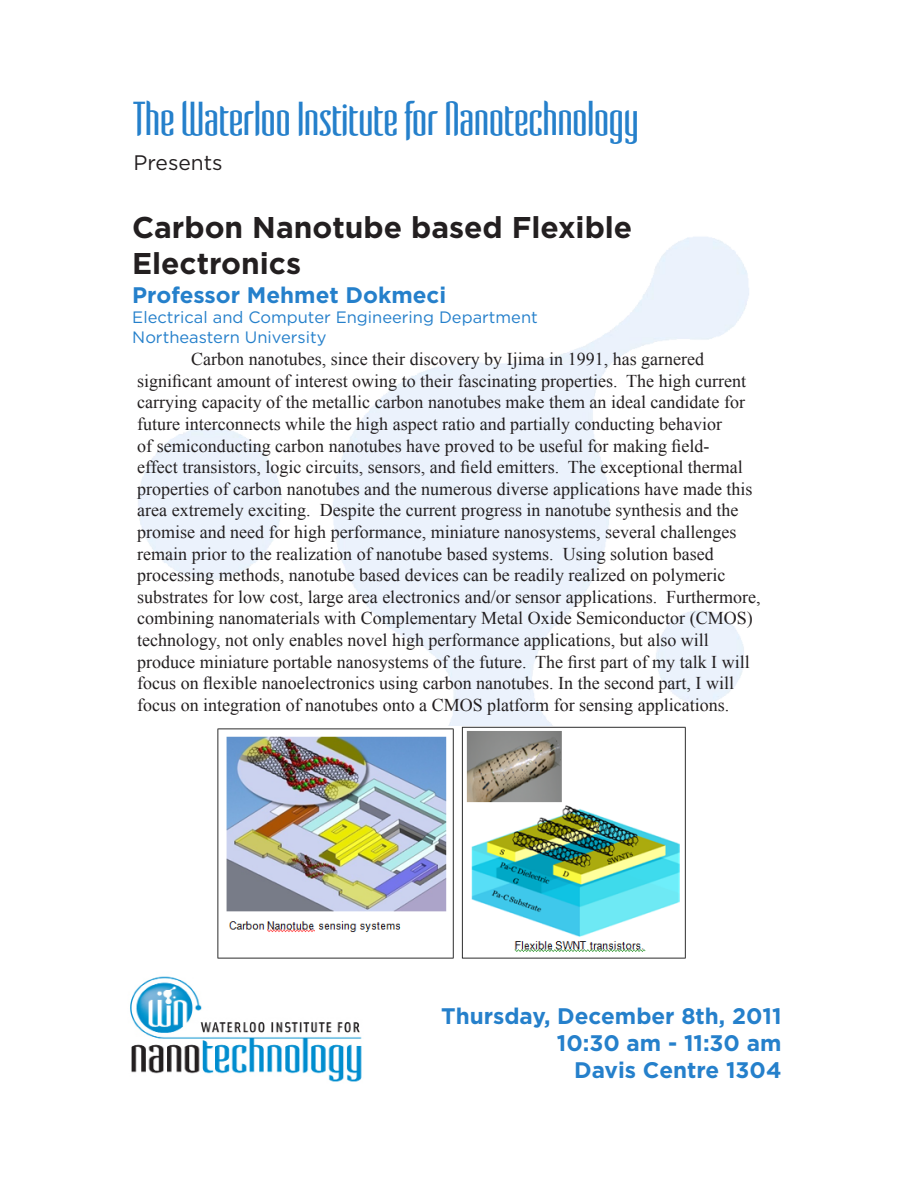
<style>
.page{position:relative;width:918px;height:1188px;background:#fff}
.page>*{position:absolute;margin:0;border:0;box-sizing:border-box;transform-origin:0 0}
.t1{font:45px "Verve Std";color:#2580cb}
.t2{font:700 30px "Gotham";color:#231f20}
.t3{font:700 22.5px "Gotham";color:#2580cb}
.t4{font:21px "Gotham";color:#231f20}
.t5{font:18px/21.6px "Times New Roman";color:#231f20}
.t6{font:16.5px "Gotham";color:#2580cb}
</style>
<div class="page">
<img style="left:130px;top:976px;width:232px;height:106px">
<img style="left:217px;top:726px;width:469px;height:233px">
<p class="t1" style="left:134px;top:92px;width:507px">The Waterloo Institute for Nanotechnology</p>
<p class="t4" style="left:134px;top:149px;width:91px">Presents</p>
<p class="t2" style="left:132px;top:208px;width:502px">Carbon Nanotube based Flexible</p>
<p class="t2" style="left:132px;top:244px;width:171px">Electronics</p>
<p class="t3" style="left:132px;top:280px;width:315px">Professor Mehmet Dokmeci</p>
<p class="t6" style="left:132px;top:307px;width:407px">Electrical and Computer Engineering Department</p>
<p class="t6" style="left:132px;top:326px;width:196px">Northeastern University</p>
<p class="t5" style="left:137px;top:348px;width:625px;text-indent:54px">Carbon nanotubes, since their discovery by Ijima in 1991, has garnered significant amount of interest owing to their fascinating properties. The high current carrying capacity of the metallic carbon nanotubes make them an ideal candidate for future interconnects while the high aspect ratio and partially conducting behavior<br>of semiconducting carbon nanotubes have proved to be useful for making field-<br>effect transistors, logic circuits, sensors, and field emitters. The exceptional thermal properties of carbon nanotubes and the numerous diverse applications have made this area extremely exciting. Despite the current progress in nanotube synthesis and the promise and need for high performance, miniature nanosystems, several challenges remain prior to the realization of nanotube based systems. Using solution based processing methods, nanotube based devices can be readily realized on polymeric substrates for low cost, large area electronics and/or sensor applications. Furthermore, combining nanomaterials with Complementary Metal Oxide Semiconductor (CMOS) technology, not only enables novel high performance applications, but also will produce miniature portable nanosystems of the future. The first part of my talk I will focus on flexible nanoelectronics using carbon nanotubes. In the second part, I will focus on integration of nanotubes onto a CMOS platform for sensing applications.</p>
<p class="t3" style="left:441px;top:1001px;width:342px">Thursday, December 8th, 2011</p>
<p class="t3" style="left:557px;top:1028px;width:226px">10:30 am - 11:30 am</p>
<p class="t3" style="left:574px;top:1055px;width:209px">Davis Centre 1304</p>
</div>
